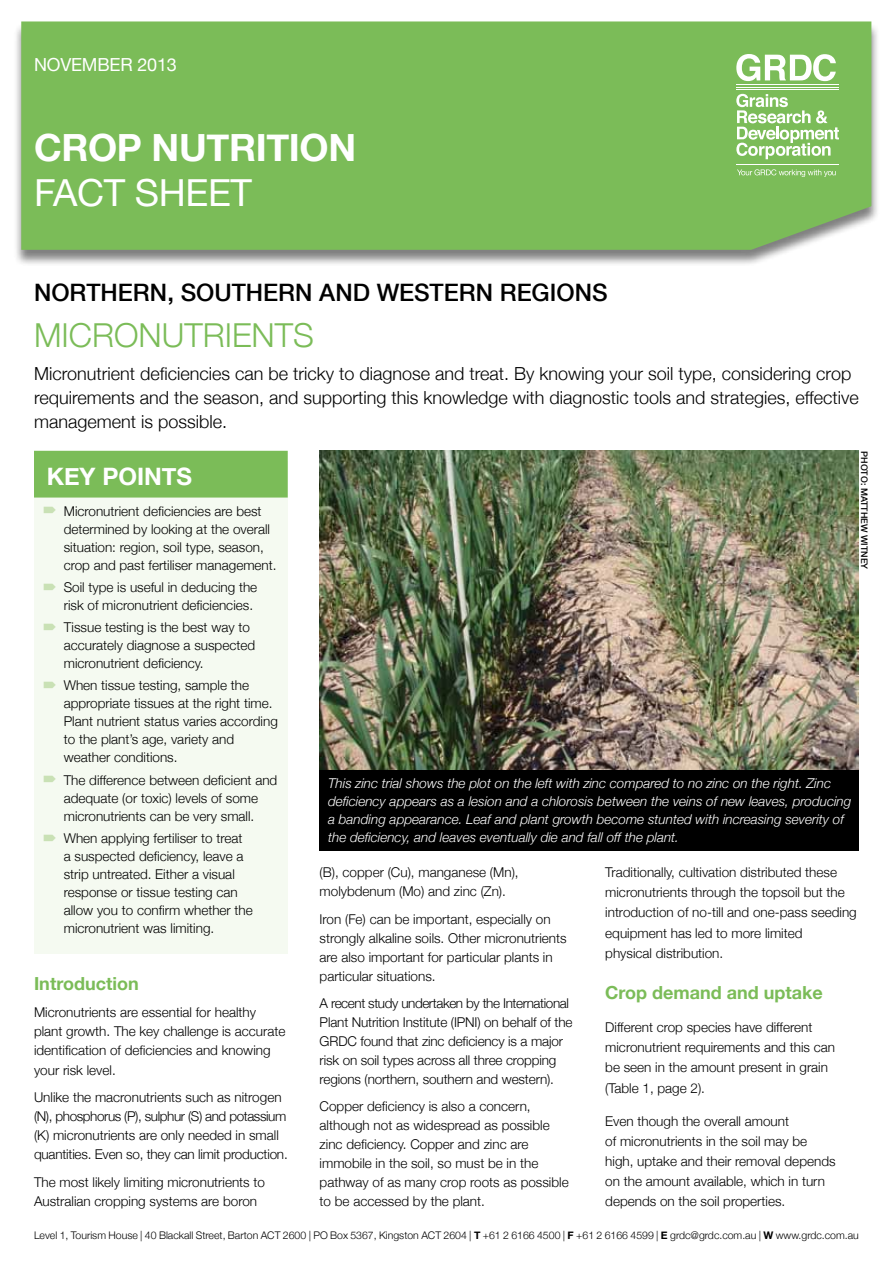
<style>
.page{position:relative;width:893px;height:1263px;background:#fff}
.page>*{position:absolute;margin:0;border:0;box-sizing:border-box;transform-origin:0 0}
.t1{font:700 37.5px "Helvetica Neue";letter-spacing:-.01em;color:#fff}
.t2{font:37.5px "Helvetica Neue";letter-spacing:-.01em;color:#fff}
.t3{font:300 33px "Helvetica Neue";color:#7bbc58}
.t4{font:500 24px "Helvetica Neue";color:#000}
.t5{font:700 24px "Helvetica Neue";color:#fff}
.t6{font:300 18px/24px "Helvetica Neue";color:#000}
.t7{font:700 18px "Helvetica Neue";color:#7bbc58}
.t8{font:18px "Helvetica Neue";letter-spacing:-.01em;color:#fff}
.t9{font:300 13.5px/18px "Helvetica Neue";color:#000}
.t10{font:italic 300 13.5px/18px "Helvetica Neue";color:#fff}
.t11{font:300 10.5px "Helvetica Neue";color:#000}
.t12{font:500 9px "Helvetica Neue";color:#000}
.s1{font-weight:700}
</style>
<div class="page">
<div style="left:13px;top:22px;width:867px;height:244px;background:#000;opacity:.5"></div>
<div style="left:21px;top:21px;width:850px;height:229px;background:#7bbc58"></div>
<hr style="left:736px;top:84px;width:103px;height:1px;background:#fff">
<hr style="left:736px;top:87px;width:103px;height:1px;background:#fff">
<hr style="left:736px;top:89px;width:103px;height:1px;background:#fff">
<hr style="left:736px;top:164px;width:103px;height:1px;background:#fff">
<svg style="left:736px;top:54px;width:100px;height:27px"></svg>
<svg style="left:736px;top:94px;width:103px;height:65px"></svg>
<svg style="left:737px;top:169px;width:99px;height:8px"></svg>
<img style="left:320px;top:450px;width:539px;height:320px">
<div style="left:320px;top:770px;width:539px;height:80px;background:#000"></div>
<div style="left:34px;top:461px;width:254px;height:493px;background:#f5faf1"></div>
<div style="left:34px;top:451px;width:254px;height:46px;background:#7bbc58"></div>
<h3 class="t8" style="left:34px;top:54px;width:144px">NOVEMBER 2013</h3>
<h1 class="t1" style="left:34px;top:118px;width:318px">Crop Nutrition</h1>
<h1 class="t2" style="left:34px;top:170px;width:220px">FACT SHEET</h1>
<h3 class="t4" style="left:34px;top:273px;width:572px">NORTHERN, SOUTHERN AND WESTERN REGIONS</h3>
<h2 class="t3" style="left:34px;top:309px;width:261px">Micronutrients</h2>
<p class="t6" style="left:34px;top:360px;width:826px">Micronutrient deficiencies can be tricky to diagnose and treat. By knowing your soil type, considering crop requirements and the season, and supporting this knowledge with diagnostic tools and strategies, effective management is possible.</p>
<h3 class="t5" style="left:47px;top:457px;width:147px">KEY POI NTS</h3>
<p class="t9" style="left:64px;top:501px;width:214px">Micronutrient deficiencies are best determined by looking at the overall situation: region, soil type, season, crop and past fertiliser management.</p>
<p class="t9" style="left:64px;top:577px;width:195px">Soil type is useful in deducing the risk of micronutrient deficiencies.</p>
<p class="t9" style="left:64px;top:617px;width:193px">Tissue testing is the best way to accurately diagnose a suspected micronutrient deficiency.</p>
<p class="t9" style="left:64px;top:676px;width:216px">When tissue testing, sample the appropriate tissues at the right time.<br>Plant nutrient status varies according to the plant’s age, variety and weather conditions.</p>
<p class="t9" style="left:64px;top:770px;width:215px">The difference between deficient and adequate (or toxic) levels of some micronutrients can be very small.</p>
<p class="t9" style="left:64px;top:828px;width:191px">When applying fertiliser to treat a suspected deficiency, leave a strip untreated. Either a visual response or tissue testing can allow you to confirm whether the micronutrient was limiting.</p>
<h3 class="t7" style="left:34px;top:969px;width:106px">Introduction</h3>
<p class="t9" style="left:34px;top:1002px;width:253px;line-height:19px">Micronutrients are essential for healthy plant growth. The key challenge is accurate identification of deficiencies and knowing your risk level.</p>
<p class="t9" style="left:34px;top:1087px;width:255px;line-height:19px">Unlike the macronutrients such as nitrogen (N), phosphorus (P), sulphur (S) and potassium (K) micronutrients are only needed in small quantities. Even so, they can limit production.</p>
<p class="t9" style="left:34px;top:1172px;width:233px;line-height:19px">The most likely limiting micronutrients to<br>Australian cropping systems are boron</p>
<p class="t12" style="left:871px;top:451px;width:119px;rotate:90deg">PHOTO: MATTHEW WITNEY</p>
<p class="t10" style="left:328px;top:773px;width:525px">This zinc trial shows the plot on the left with zinc compared to no zinc on the right. Zinc deficiency appears as a lesion and a chlorosis between the veins of new leaves, producing a banding appearance. Leaf and plant growth become stunted with increasing severity of the deficiency, and leaves eventually die and fall off the plant.</p>
<p class="t9" style="left:320px;top:862px;width:201px;line-height:18.9px">(B), copper (Cu), manganese (Mn), molybdenum (Mo) and zinc (Zn).</p>
<p class="t9" style="left:320px;top:908px;width:249px;line-height:18.9px">Iron (Fe) can be important, especially on strongly alkaline soils. Other micronutrients are also important for particular plants in particular situations.</p>
<p class="t9" style="left:320px;top:993px;width:254px;line-height:18.9px">A recent study undertaken by the International Plant Nutrition Institute (IPNI) on behalf of the GRDC found that zinc deficiency is a major risk on soil types across all three cropping regions (northern, southern and western).</p>
<p class="t9" style="left:320px;top:1096px;width:251px;line-height:18.9px">Copper deficiency is also a concern, although not as widespread as possible zinc deficiency. Copper and zinc are immobile in the soil, so must be in the pathway of as many crop roots as possible to be accessed by the plant.</p>
<p class="t9" style="left:605px;top:861px;width:253px;line-height:20.1px">Traditionally, cultivation distributed these micronutrients through the topsoil but the introduction of no-till and one-pass seeding equipment has led to more limited<br>physical distribution.</p>
<h3 class="t7" style="left:605px;top:979px;width:219px">Crop demand and uptake</h3>
<p class="t9" style="left:605px;top:1016px;width:231px;line-height:20.1px">Different crop species have different micronutrient requirements and this can be seen in the amount present in grain (Table 1, page 2).</p>
<p class="t9" style="left:605px;top:1110px;width:232px;line-height:20.1px">Even though the overall amount<br>of micronutrients in the soil may be high, uptake and their removal depends on the amount available, which in turn depends on the soil properties.</p>
<p class="t11" style="left:34px;top:1227px;width:826px">Level 1, Tourism House | 40 Blackall Street, Barton ACT 2600 | PO Box 5367, Kingston ACT 2604 | <span class="s1">T</span> +61 2 6166 4500 | <span class="s1">F</span> +61 2 6166 4599 | <span class="s1">E</span> grdc@grdc.com.au | <span class="s1">W</span> www.grdc.com.au</p>
</div>
